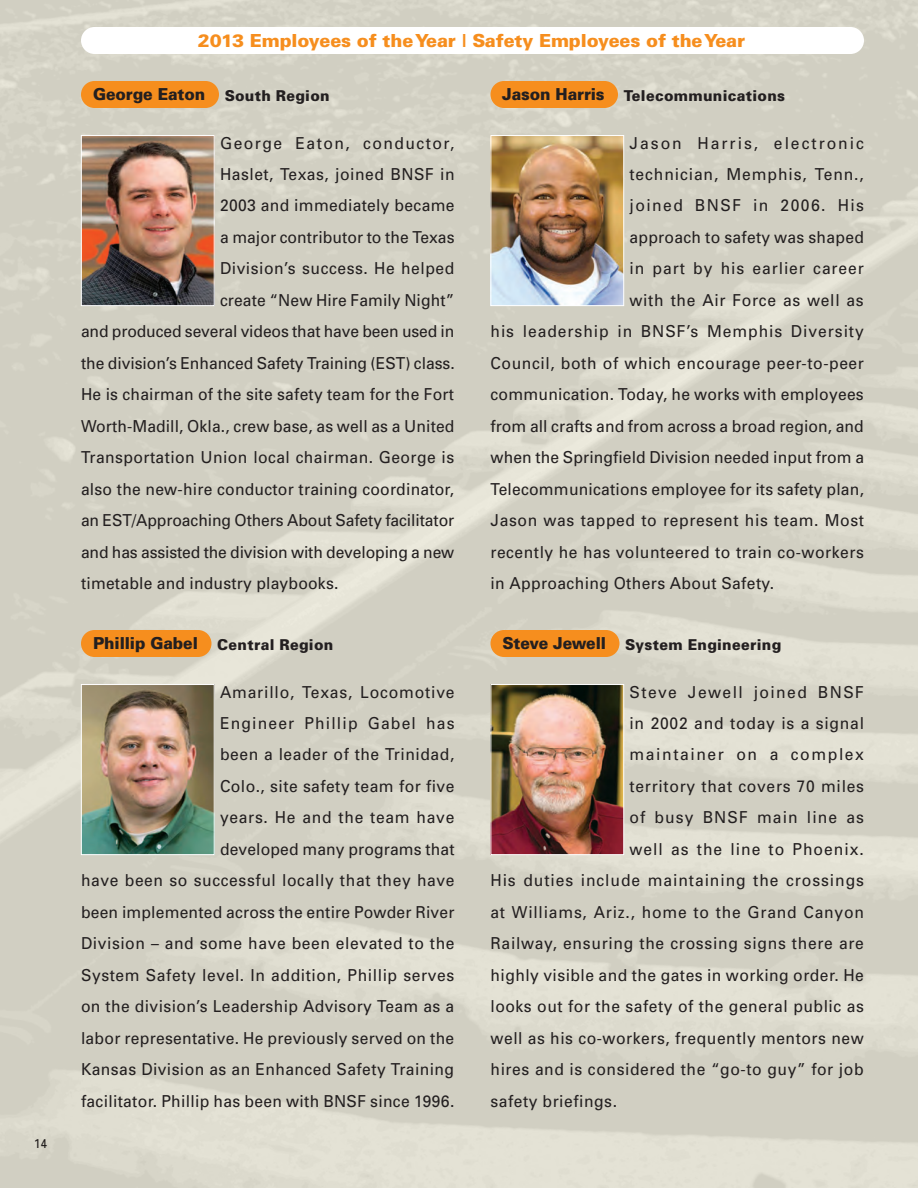
<style>
.page{position:relative;width:918px;height:1188px;background:#fff}
.page>*{position:absolute;margin:0;border:0;box-sizing:border-box;transform-origin:0 0}
.t1{font:900 18px "Univers";letter-spacing:-.005em;color:#f68e1e}
.t2{font:16.5px/31.5px "Univers";letter-spacing:.03em;color:#231f20;text-align:right;scale:.95 1}
.t3{font:16.5px "Univers";letter-spacing:.005em;color:#231f20;scale:.95 1}
.t4{font:16.5px "Univers";letter-spacing:-.005em;color:#231f20;scale:.95 1}
.t5{font:16.5px "Univers";letter-spacing:.06em;color:#231f20;scale:.95 1}
.t6{font:16.5px "Univers";letter-spacing:.05em;color:#231f20;scale:.95 1}
.t7{font:16.5px "Univers";letter-spacing:.055em;color:#231f20;scale:.95 1}
.t8{font:16.5px "Univers";color:#231f20;scale:.95 1}
.t9{font:16.5px "Univers";letter-spacing:.09em;color:#231f20;scale:.95 1}
.t10{font:16.5px "Univers";letter-spacing:.065em;color:#231f20;scale:.95 1}
.t11{font:900 16.5px "Univers";letter-spacing:-.005em;color:#231f20;scale:.95 1}
.t12{font:16.5px "Univers";letter-spacing:.095em;color:#231f20;scale:.95 1}
.t13{font:16.5px "Univers";letter-spacing:.125em;color:#231f20;scale:.95 1}
.t14{font:16.5px "Univers";letter-spacing:.1em;color:#231f20;scale:.95 1}
.t15{font:16.5px "Univers";letter-spacing:.07em;color:#231f20;scale:.95 1}
.t16{font:900 15px "Univers";letter-spacing:.025em;color:#231f20;scale:.95 1}
.t17{font:12.75px "Univers";color:#231f20;scale:.95 1}
.s1{font-size:15px}
.s2{font-size:16.5px}
</style>
<div class="page">
<img style="left:0;top:0;width:918px;height:1188px">
<div style="left:81px;top:27px;width:783px;height:27px;background:#fff;border-radius:13px"></div>
<div style="left:81px;top:81px;width:138px;height:27px;background:#f68e1e;border-radius:13px"></div>
<img style="left:83px;top:137px;width:130px;height:167px">
<div style="left:81px;top:135px;width:134px;height:171px;border:1px solid #fff"></div>
<div style="left:81px;top:630px;width:130px;height:27px;background:#f68e1e;border-radius:13px"></div>
<img style="left:83px;top:686px;width:130px;height:167px">
<div style="left:81px;top:684px;width:134px;height:171px;border:1px solid #fff"></div>
<div style="left:490px;top:81px;width:128px;height:27px;background:#f68e1e;border-radius:13px"></div>
<img style="left:492px;top:137px;width:130px;height:167px">
<div style="left:490px;top:135px;width:134px;height:171px;border:1px solid #fff"></div>
<div style="left:490px;top:630px;width:129px;height:27px;background:#f68e1e;border-radius:13px"></div>
<img style="left:492px;top:686px;width:130px;height:167px">
<div style="left:490px;top:684px;width:134px;height:171px;border:1px solid #fff"></div>
<p class="t17" style="left:34px;top:1136px;width:15px">14</p>
<p class="t1" style="left:198px;top:29px;width:549px">2013 Employees of the Year | Safety Employees of the Year</p>
<p class="t11" style="left:93px;top:84px;width:250px">George Eaton <span class="s1">South Region</span></p>
<p class="t12" style="left:220px;top:132px;width:248px">George Eaton, conductor,</p>
<p class="t2" style="left:220px;top:158px;width:248px">Haslet, Texas, joined BNSF in</p>
<p class="t2" style="left:220px;top:190px;width:248px">2003 and immediately became</p>
<p class="t3" style="left:220px;top:227px;width:248px">a major contributor to the Texas</p>
<p class="t2" style="left:220px;top:253px;width:248px">Division’s success. He helped</p>
<p class="t3" style="left:220px;top:290px;width:248px">create “New Hire Family Night”</p>
<p class="t4" style="left:81px;top:321px;width:395px">and produced several videos that have been used in</p>
<p class="t8" style="left:81px;top:353px;width:395px">the division’s Enhanced Safety Training (EST) class.</p>
<p class="t2" style="left:81px;top:379px;width:394px">He is chairman of the site safety team for the Fort</p>
<p class="t3" style="left:81px;top:416px;width:395px">Worth-Madill, Okla., crew base, as well as a United</p>
<p class="t2" style="left:81px;top:442px;width:394px">Transportation Union local chairman. George is</p>
<p class="t2" style="left:81px;top:473px;width:394px">also the new-hire conductor training coordinator,</p>
<p class="t4" style="left:81px;top:510px;width:394px">an EST/Approaching Others About Safety facilitator</p>
<p class="t4" style="left:81px;top:542px;width:395px">and has assisted the division with developing a new</p>
<p class="t2" style="left:81px;top:568px;width:273px">timetable and industry playbooks.</p>
<p class="t16" style="left:502px;top:86px;width:299px"><span class="s2">Jason Harris</span> Telecommunications</p>
<p class="t13" style="left:630px;top:132px;width:248px">Jason Harris, electronic</p>
<p class="t7" style="left:630px;top:164px;width:248px">technician, Memphis, Tenn.,</p>
<p class="t9" style="left:630px;top:195px;width:248px">joined BNSF in 2006. His</p>
<p class="t2" style="left:630px;top:221px;width:248px">approach to safety was shaped</p>
<p class="t7" style="left:630px;top:258px;width:248px">in part by his earlier career</p>
<p class="t2" style="left:630px;top:284px;width:248px">with the Air Force as well as</p>
<p class="t5" style="left:491px;top:321px;width:394px">his leadership in BNSF’s Memphis Diversity</p>
<p class="t2" style="left:491px;top:347px;width:395px">Council, both of which encourage peer-to-peer</p>
<p class="t2" style="left:491px;top:379px;width:394px">communication. Today, he works with employees</p>
<p class="t3" style="left:491px;top:416px;width:394px">from all crafts and from across a broad region, and</p>
<p class="t3" style="left:491px;top:447px;width:395px">when the Springfield Division needed input from a</p>
<p class="t2" style="left:491px;top:473px;width:395px">Telecommunications employee for its safety plan,</p>
<p class="t2" style="left:491px;top:505px;width:395px">Jason was tapped to represent his team. Most</p>
<p class="t2" style="left:491px;top:536px;width:395px">recently he has volunteered to train co-workers</p>
<p class="t2" style="left:491px;top:568px;width:300px">in Approaching Others About Safety.</p>
<p class="t16" style="left:93px;top:635px;width:255px"><span class="s2">Phillip Gabel</span> Central Region</p>
<p class="t2" style="left:81px;top:676px;width:395px">Amarillo, Texas, Locomotive<br>Engineer Phillip Gabel has<br>been a leader of the Trinidad,<br>Colo., site safety team for five<br>years. He and the team have<br>developed many programs that<br>have been so successful locally that they have been implemented across the entire Powder River Division – and some have been elevated to the System Safety level. In addition, Phillip serves on the division’s Leadership Advisory Team as a labor representative. He previously served on the Kansas Division as an Enhanced Safety Training facilitator. Phillip has been with BNSF since 1996.</p>
<p class="t16" style="left:502px;top:635px;width:295px"><span class="s2">Steve Jewell</span> System Engineering</p>
<p class="t9" style="left:630px;top:681px;width:248px">Steve Jewell joined BNSF</p>
<p class="t6" style="left:630px;top:713px;width:248px">in 2002 and today is a signal</p>
<p class="t14" style="left:630px;top:744px;width:248px">maintainer on a complex</p>
<p class="t2" style="left:630px;top:770px;width:248px">territory that covers 70 miles</p>
<p class="t15" style="left:630px;top:807px;width:248px">of busy BNSF main line as</p>
<p class="t10" style="left:630px;top:839px;width:248px">well as the line to Phoenix.</p>
<p class="t5" style="left:491px;top:870px;width:395px">His duties include maintaining the crossings</p>
<p class="t6" style="left:491px;top:902px;width:395px">at Williams, Ariz., home to the Grand Canyon</p>
<p class="t2" style="left:491px;top:928px;width:395px">Railway, ensuring the crossing signs there are</p>
<p class="t2" style="left:491px;top:959px;width:395px">highly visible and the gates in working order. He</p>
<p class="t2" style="left:491px;top:991px;width:394px">looks out for the safety of the general public as</p>
<p class="t2" style="left:491px;top:1022px;width:394px">well as his co-workers, frequently mentors new</p>
<p class="t2" style="left:491px;top:1054px;width:394px">hires and is considered the “go-to guy” for job</p>
<p class="t2" style="left:491px;top:1085px;width:135px">safety briefings.</p>
</div>
